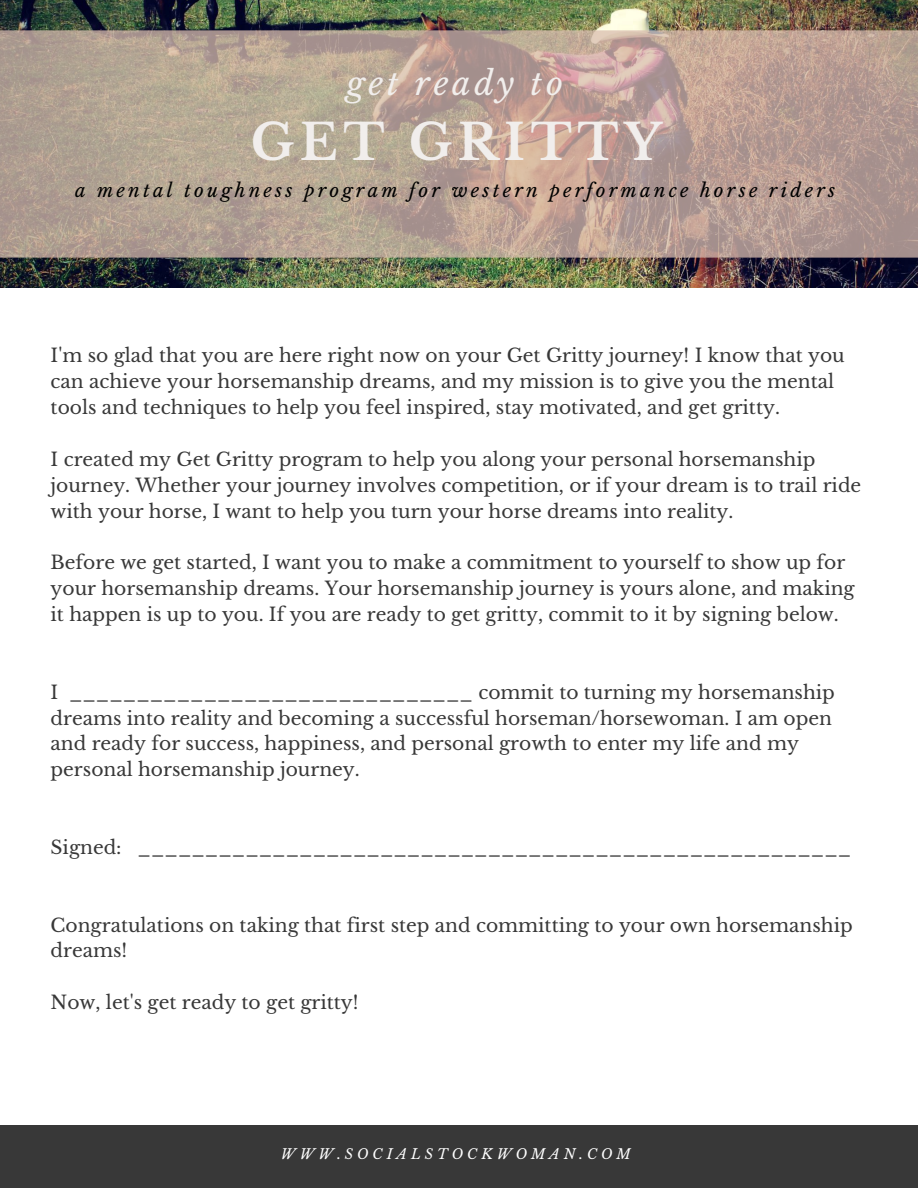
<style>
.page{position:relative;width:918px;height:1188px;background:#fff}
.page>*{position:absolute;margin:0;border:0;box-sizing:border-box;transform-origin:0 0}
.t1{font:700 49.8px "Libre Baskerville";letter-spacing:.11em;color:#f1eeec}
.t2{font:italic 32.7px "Libre Baskerville";letter-spacing:.11em;color:#f1eeec}
.t3{font:18.75px/25.8px "Libre Baskerville";color:#383838}
.t4{font:italic 18.75px "Libre Baskerville";letter-spacing:.17em;color:#000}
.t5{font:italic 13.95px "Libre Baskerville";letter-spacing:.28em;color:#fff}
</style>
<div class="page">
<div style="left:0;top:1125px;width:918px;height:63px;background:#383838"></div>
<img style="left:0;top:0;width:918px;height:288px">
<svg style="left:0;top:30px;width:918px;height:228px"></svg>
<h2 class="t2" style="left:347px;top:63px;width:218px">get ready to</h2>
<h1 class="t1" style="left:251px;top:111px;width:413px">GET GRITTY</h1>
<p class="t4" style="left:75px;top:179px;width:762px">a mental toughness program for western performance horse riders</p>
<p class="t3" style="left:51px;top:343px;width:796px">I'm so glad that you are here right now on your Get Gritty journey! I know that you can achieve your horsemanship dreams, and my mission is to give you the mental tools and techniques to help you feel inspired, stay motivated, and get gritty.</p>
<p class="t3" style="left:51px;top:446px;width:812px">I created my Get Gritty program to help you along your personal horsemanship journey. Whether your journey involves competition, or if your dream is to trail ride with your horse, I want to help you turn your horse dreams into reality.</p>
<p class="t3" style="left:51px;top:550px;width:806px">Before we get started, I want you to make a commitment to yourself to show up for your horsemanship dreams. Your horsemanship journey is yours alone, and making it happen is up to you. If you are ready to get gritty, commit to it by signing below.</p>
<p class="t3" style="left:51px;top:679px;width:786px">I ______________________________ commit to turning my horsemanship dreams into reality and becoming a successful horseman/horsewoman. I am open and ready for success, happiness, and personal growth to enter my life and my personal horsemanship journey.</p>
<p class="t3" style="left:51px;top:834px;width:802px">Signed: _____________________________________________________</p>
<p class="t3" style="left:51px;top:912px;width:804px">Congratulations on taking that first step and committing to your own horsemanship dreams!</p>
<p class="t3" style="left:51px;top:990px;width:310px">Now, let's get ready to get gritty!</p>
<p class="t5" style="left:281px;top:1145px;width:351px">WWW.SOCIALSTOCKWOMAN.COM</p>
</div>
